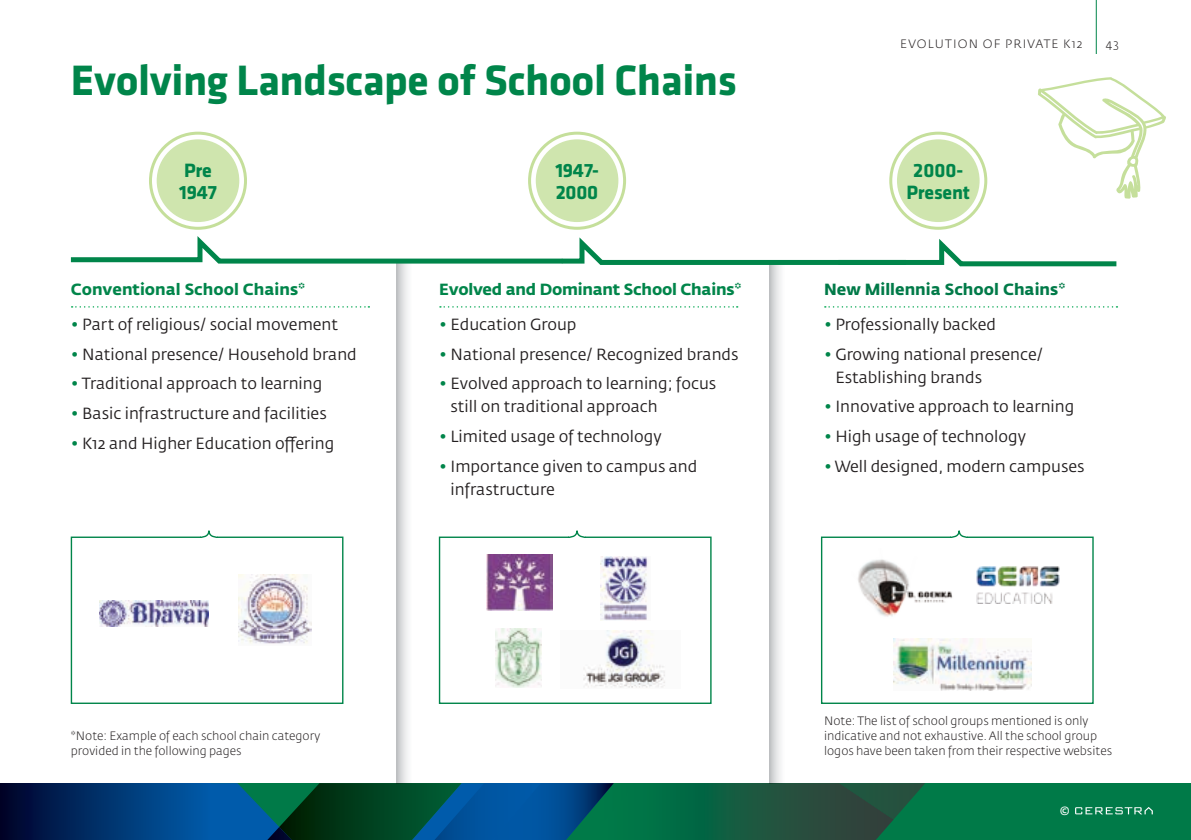
<style>
.page{position:relative;width:1191px;height:840px;background:#fff}
.page>*{position:absolute;margin:0;border:0;box-sizing:border-box;transform-origin:0 0}
.t1{font:700 44px "Klavika";letter-spacing:-.01em;color:#00854a}
.t2{font:700 20px/22px "Klavika";letter-spacing:-.01em;color:#00854a}
.t3{font:16px/23px "Fedra Sans Std";color:#231f20}
.t4{font:700 16px "Fedra Sans Std";letter-spacing:-.015em;color:#00854a}
.t5{font:700 16px "Fedra Sans Std";color:#007a48}
.t6{font:300 12px/15px "Fedra Sans Std";color:#231f20}
.t7{font:300 12px "Fedra Sans Std";letter-spacing:.1em;color:#231f20}
.t8{font:500 12px "Fedra Sans Std";color:#fff}
.s1{color:#00854a}
</style>
<div class="page">
<hr style="left:1095px;top:0;width:1px;height:54px;background:#00854a">
<div style="left:0;top:782px;width:1191px;height:57px;background:#007a48"></div>
<svg style="left:0;top:782px;width:925px;height:57px"></svg>
<img style="left:479px;top:782px;width:135px;height:57px">
<svg style="left:1075px;top:807px;width:77px;height:6px"></svg>
<svg style="left:769px;top:269px;width:12px;height:513px"></svg>
<div style="left:897px;top:139px;width:82px;height:83px;background:#cfe5ae;border-radius:50%"></div>
<div style="left:889px;top:132px;width:98px;height:98px;border:3px solid #c5df9b;border-radius:50%"></div>
<div style="left:536px;top:139px;width:82px;height:83px;background:#cfe5ae;border-radius:50%"></div>
<div style="left:528px;top:132px;width:98px;height:98px;border:3px solid #c5df9b;border-radius:50%"></div>
<div style="left:157px;top:139px;width:82px;height:83px;background:#cfe5ae;border-radius:50%"></div>
<div style="left:149px;top:132px;width:98px;height:98px;border:3px solid #c5df9b;border-radius:50%"></div>
<svg style="left:70px;top:530px;width:274px;height:174px"></svg>
<img style="left:100px;top:600px;width:108px;height:25px">
<img style="left:238px;top:574px;width:73px;height:71px">
<svg style="left:438px;top:530px;width:274px;height:174px"></svg>
<img style="left:486px;top:554px;width:66px;height:56px">
<img style="left:601px;top:556px;width:49px;height:64px">
<img style="left:496px;top:628px;width:45px;height:58px">
<img style="left:561px;top:629px;width:119px;height:59px">
<svg style="left:820px;top:530px;width:274px;height:174px"></svg>
<img style="left:851px;top:548px;width:110px;height:71px">
<img style="left:976px;top:566px;width:83px;height:37px">
<img style="left:893px;top:637px;width:138px;height:53px">
<svg style="left:440px;top:306px;width:297px;height:1px"></svg>
<svg style="left:825px;top:306px;width:292px;height:1px"></svg>
<svg style="left:396px;top:269px;width:12px;height:513px"></svg>
<svg style="left:72px;top:306px;width:297px;height:1px"></svg>
<svg style="left:70px;top:236px;width:1047px;height:33px"></svg>
<svg style="left:1038px;top:77px;width:128px;height:121px"></svg>
<h1 class="t1" style="left:71px;top:57px;width:667px">Evolving Landscape of School Chains</h1>
<p class="t2" style="left:179px;top:160px;width:39px">Pre<br>1947</p>
<p class="t4" style="left:71px;top:279px;width:236px">Conventional School Chains*</p>
<p class="t3" style="left:71px;top:312px;width:269px"><span class="s1">•</span> Part of religious/ social movement</p>
<p class="t3" style="left:71px;top:342px;width:287px"><span class="s1">•</span> National presence/ Household brand</p>
<p class="t3" style="left:71px;top:372px;width:253px"><span class="s1">•</span> Traditional approach to learning</p>
<p class="t3" style="left:71px;top:402px;width:257px"><span class="s1">•</span> Basic infrastructure and facilities</p>
<p class="t3" style="left:71px;top:431px;width:265px"><span class="s1">•</span> K12 and Higher Education offering</p>
<p class="t2" style="left:555px;top:160px;width:45px">1947-<br>2000</p>
<p class="t4" style="left:439px;top:279px;width:303px">Evolved and Dominant School Chains*</p>
<p class="t3" style="left:439px;top:312px;width:139px"><span class="s1">•</span> Education Group</p>
<p class="t3" style="left:439px;top:342px;width:301px"><span class="s1">•</span> National presence/ Recognized brands</p>
<p class="t3" style="left:450px;top:372px;width:267px;text-indent:-11px"><span class="s1">•</span> Evolved approach to learning; focus still on traditional approach</p>
<p class="t3" style="left:439px;top:425px;width:224px"><span class="s1">•</span> Limited usage of technology</p>
<p class="t3" style="left:450px;top:454px;width:248px;text-indent:-11px"><span class="s1">•</span> Importance given to campus and infrastructure</p>
<p class="t7" style="left:900px;top:36px;width:184px">EVOLUTION OF PRIVATE K12</p>
<p class="t6" style="left:1105px;top:36px;width:15px">43</p>
<p class="t2" style="left:906px;top:160px;width:65px;text-align:center">2000-<br>Present</p>
<p class="t5" style="left:824px;top:279px;width:242px">New Millennia School Chains*</p>
<p class="t3" style="left:824px;top:312px;width:173px"><span class="s1">•</span> Professionally backed</p>
<p class="t3" style="left:835px;top:342px;width:209px;text-indent:-11px"><span class="s1">•</span> Growing national presence/<br>Establishing brands</p>
<p class="t3" style="left:824px;top:395px;width:252px"><span class="s1">•</span> Innovative approach to learning</p>
<p class="t3" style="left:824px;top:425px;width:203px"><span class="s1">•</span> High usage of technology</p>
<p class="t3" style="left:824px;top:454px;width:262px"><span class="s1">•</span> Well designed, modern campuses</p>
<p class="t6" style="left:71px;top:727px;width:251px">*Note: Example of each school chain category provided in the following pages</p>
<p class="t6" style="left:824px;top:712px;width:289px">Note: The list of school groups mentioned is only indicative and not exhaustive. All the school group logos have been taken from their respective websites</p>
<p class="t8" style="left:1059px;top:802px;width:11px">©</p>
</div>
